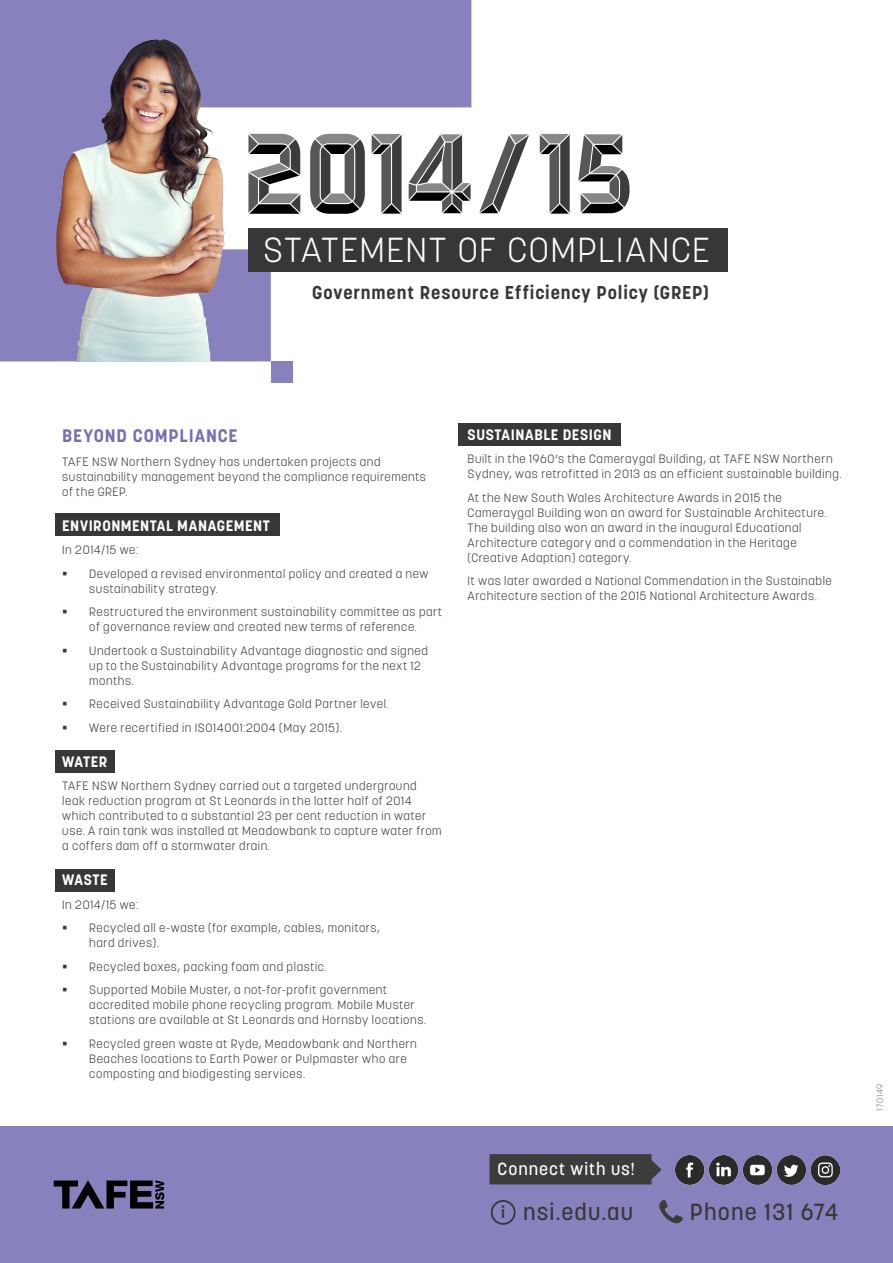
<style>
.page{position:relative;width:893px;height:1263px;background:#fff}
.page>*{position:absolute;margin:0;border:0;box-sizing:border-box;transform-origin:0 0}
.t1{font:300 34.5px "Korolev";letter-spacing:.04em;color:#fff}
.t2{font:500 23.1px "Korolev";letter-spacing:.05em;color:#373737}
.t3{font:700 18.45px "Korolev";letter-spacing:.05em;color:#373737}
.t4{font:700 18px "Korolev";letter-spacing:.045em;color:#7570b3}
.t5{font:500 17.4px "Korolev";letter-spacing:.055em;color:#fff}
.t6{font:700 15px "Korolev";letter-spacing:.035em;color:#fff}
.t7{font:300 12px/15px "Korolev";letter-spacing:.05em;color:#373737}
.t8{font:300 9px "Korolev";letter-spacing:.055em;color:#818185}
.s1{font-weight:700;font-size:15.9px;color:#3c3c3b}
</style>
<div class="page">
<div style="left:0;top:1126px;width:893px;height:137px;background:#8781bd"></div>
<div style="left:55px;top:514px;width:224px;height:22px;background:#373737"></div>
<div style="left:458px;top:423px;width:163px;height:22px;background:#373737"></div>
<div style="left:55px;top:750px;width:60px;height:22px;background:#373737"></div>
<div style="left:55px;top:869px;width:60px;height:22px;background:#373737"></div>
<img style="left:675px;top:1155px;width:164px;height:30px">
<div style="left:491px;top:1200px;width:25px;height:25px;border:2px solid #373737;border-radius:50%"></div>
<svg style="left:659px;top:1200px;width:24px;height:23px"></svg>
<svg style="left:54px;top:1180px;width:110px;height:28px"></svg>
<svg style="left:490px;top:1154px;width:171px;height:30px;background:#3f3e40"></svg>
<svg style="left:0;top:0;width:471px;height:361px;fill:#8781bd"></svg>
<div style="left:271px;top:361px;width:21px;height:22px;background:#8781bd"></div>
<div style="left:248px;top:229px;width:480px;height:43px;background:#373737"></div>
<svg style="left:248px;top:134px;width:52px;height:80px"></svg>
<svg style="left:310px;top:134px;width:55px;height:80px"></svg>
<svg style="left:372px;top:134px;width:30px;height:80px"></svg>
<svg style="left:540px;top:134px;width:30px;height:80px"></svg>
<svg style="left:409px;top:134px;width:62px;height:79px"></svg>
<svg style="left:479px;top:134px;width:50px;height:79px"></svg>
<svg style="left:578px;top:134px;width:52px;height:79px"></svg>
<img style="left:27px;top:19px;width:219px;height:342px">
<h1 class="t1" style="left:263px;top:228px;width:449px">STATEMENT OF COMPLIANCE</h1>
<h3 class="t3" style="left:312px;top:281px;width:398px">Government Resource Efficiency Policy (GREP)</h3>
<h3 class="t4" style="left:62px;top:424px;width:177px">BEYOND COMPLIANCE</h3>
<p class="t7" style="left:62px;top:454px;width:365px">TAFE NSW Northern Sydney has undertaken projects and sustainability management beyond the compliance requirements of the GREP.</p>
<p class="t6" style="left:62px;top:516px;width:209px">ENVIRONMENTAL MANAGEMENT</p>
<p class="t7" style="left:89px;top:538px;width:341px;line-height:23.5px;text-indent:-27px">In 2014/15 we:<br>Developed a revised environmental policy and created a new</p>
<p class="t7" style="left:89px;top:577px;width:354px;line-height:23.5px">sustainability strategy.<br>Restructured the environment sustainability committee as part</p>
<p class="t7" style="left:89px;top:615px;width:340px;line-height:23.5px">of governance review and created new terms of reference.<br>Undertook a Sustainability Advantage diagnostic and signed</p>
<p class="t7" style="left:89px;top:658px;width:333px">up to the Sustainability Advantage programs for the next 12 months.</p>
<p class="t7" style="left:89px;top:692px;width:301px;line-height:23.5px">Received Sustainability Advantage Gold Partner level.<br>Were recertified in ISO14001:2004 (May 2015).</p>
<p class="t6" style="left:62px;top:752px;width:46px">WATER</p>
<p class="t7" style="left:62px;top:778px;width:381px">TAFE NSW Northern Sydney carried out a targeted underground leak reduction program at St Leonards in the latter half of 2014 which contributed to a substantial 23 per cent reduction in water use. A rain tank was installed at Meadowbank to capture water from a coffers dam off a stormwater drain.</p>
<p class="t6" style="left:62px;top:870px;width:47px">WASTE</p>
<p class="t7" style="left:89px;top:893px;width:292px;line-height:23.5px;text-indent:-27px">In 2014/15 we:<br>Recycled all e-waste (for example, cables, monitors,</p>
<p class="t7" style="left:89px;top:931px;width:299px;line-height:23.5px">hard drives).<br>Recycled boxes, packing foam and plastic.<br>Supported Mobile Muster, a not-for-profit government</p>
<p class="t7" style="left:89px;top:997px;width:338px">accredited mobile phone recycling program. Mobile Muster stations are available at St Leonards and Hornsby locations.</p>
<p class="t7" style="left:89px;top:1036px;width:329px">Recycled green waste at Ryde, Meadowbank and Northern<br>Beaches locations to Earth Power or Pulpmaster who are composting and biodigesting services.</p>
<p class="t6" style="left:468px;top:425px;width:145px">SUSTAINABLE DESIGN</p>
<p class="t7" style="left:468px;top:452px;width:375px">Built in the 1960’s the Cameraygal Building, at TAFE NSW Northern<br>Sydney, was retrofitted in 2013 as an efficient sustainable building.</p>
<p class="t7" style="left:468px;top:490px;width:361px">At the New South Wales Architecture Awards in 2015 the Cameraygal Building won an award for Sustainable Architecture.<br>The building also won an award in the inaugural Educational Architecture category and a commendation in the Heritage (Creative Adaption) category.</p>
<p class="t7" style="left:468px;top:574px;width:366px">It was later awarded a National Commendation in the Sustainable<br>Architecture section of the 2015 National Architecture Awards.</p>
<h3 class="t5" style="left:498px;top:1158px;width:139px">Connect with us!</h3>
<h2 class="t2" style="left:501px;top:1198px;width:133px"><span class="s1">i</span> nsi.edu.au</h2>
<h2 class="t2" style="left:690px;top:1198px;width:150px">Phone 131 674</h2>
<p class="t8" style="left:874px;top:1110px;width:28px;rotate:-90deg">170149</p>
</div>
